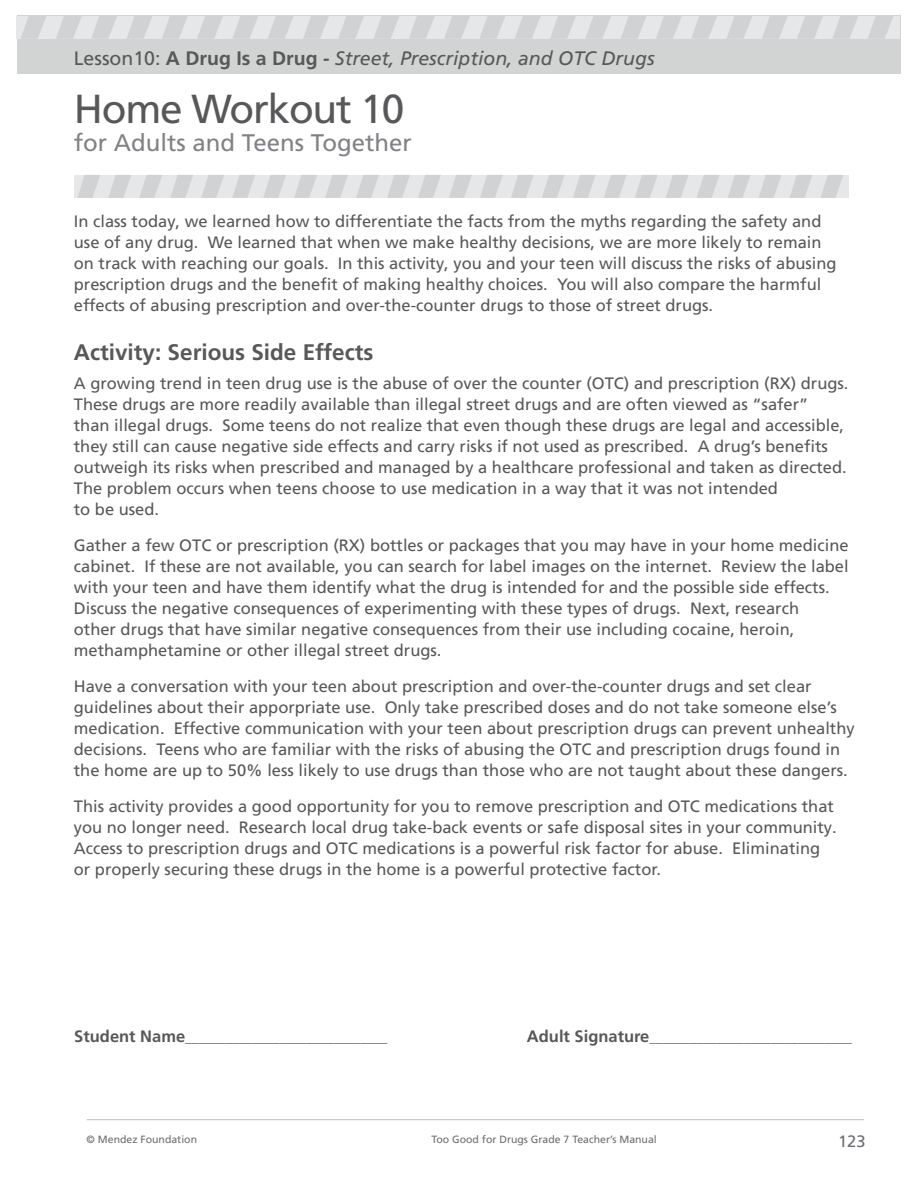
<style>
.page{position:relative;width:918px;height:1188px;background:#fff}
.page>*{position:absolute;margin:0;border:0;box-sizing:border-box;transform-origin:0 0}
.t1{font:40.5px "Frutiger LT Com";letter-spacing:-.03em;color:#57585a}
.t2{font:24px "Frutiger LT Com";color:#808285}
.t3{font:700 22.5px "Frutiger LT Com";color:#57585a}
.t4{font:italic 19.5px "Frutiger LT Com";color:#57585a}
.t5{font:16.5px/21px "Frutiger LT Com";color:#57585a}
.t6{font:16.5px "Frutiger LT Com";color:#6c6d70}
.t7{font:700 13.5px "Frutiger LT Com";color:#57585a}
.t8{font:10.5px "Frutiger LT Com";color:#6c6d70}
.s1{font-style:normal}
.s2{font-weight:700;font-style:normal}
.s3{font-size:16.5px}
</style>
<div class="page">
<hr style="left:87px;top:1119px;width:777px;height:1px;background:#bcbdc0">
<div style="left:18px;top:16px;width:883px;height:58px;background:#d2d3d3"></div>
<div style="left:16px;top:16px;width:884px;height:23px;background:#e6e7e9"></div>
<svg style="left:21px;top:16px;width:25px;height:23px"></svg>
<svg style="left:56px;top:16px;width:26px;height:23px"></svg>
<svg style="left:91px;top:16px;width:26px;height:23px"></svg>
<svg style="left:127px;top:16px;width:25px;height:23px"></svg>
<svg style="left:162px;top:16px;width:26px;height:23px"></svg>
<svg style="left:197px;top:16px;width:26px;height:23px"></svg>
<svg style="left:233px;top:16px;width:25px;height:23px"></svg>
<svg style="left:268px;top:16px;width:25px;height:23px"></svg>
<svg style="left:303px;top:16px;width:26px;height:23px"></svg>
<svg style="left:339px;top:16px;width:25px;height:23px"></svg>
<svg style="left:374px;top:16px;width:25px;height:23px"></svg>
<svg style="left:409px;top:16px;width:26px;height:23px"></svg>
<svg style="left:444px;top:16px;width:26px;height:23px"></svg>
<svg style="left:480px;top:16px;width:25px;height:23px"></svg>
<svg style="left:515px;top:16px;width:26px;height:23px"></svg>
<svg style="left:550px;top:16px;width:26px;height:23px"></svg>
<svg style="left:586px;top:16px;width:25px;height:23px"></svg>
<svg style="left:621px;top:16px;width:25px;height:23px"></svg>
<svg style="left:656px;top:16px;width:26px;height:23px"></svg>
<svg style="left:691px;top:16px;width:26px;height:23px"></svg>
<svg style="left:727px;top:16px;width:25px;height:23px"></svg>
<svg style="left:762px;top:16px;width:26px;height:23px"></svg>
<svg style="left:797px;top:16px;width:26px;height:23px"></svg>
<svg style="left:833px;top:16px;width:25px;height:23px"></svg>
<svg style="left:868px;top:16px;width:25px;height:23px"></svg>
<div style="left:74px;top:175px;width:775px;height:23px;background:#e6e7e9"></div>
<svg style="left:78px;top:175px;width:22px;height:23px"></svg>
<svg style="left:109px;top:175px;width:22px;height:23px"></svg>
<svg style="left:140px;top:175px;width:22px;height:23px"></svg>
<svg style="left:171px;top:175px;width:22px;height:23px"></svg>
<svg style="left:202px;top:175px;width:22px;height:23px"></svg>
<svg style="left:232px;top:175px;width:23px;height:23px"></svg>
<svg style="left:263px;top:175px;width:23px;height:23px"></svg>
<svg style="left:294px;top:175px;width:23px;height:23px"></svg>
<svg style="left:325px;top:175px;width:23px;height:23px"></svg>
<svg style="left:356px;top:175px;width:23px;height:23px"></svg>
<svg style="left:387px;top:175px;width:23px;height:23px"></svg>
<svg style="left:418px;top:175px;width:23px;height:23px"></svg>
<svg style="left:449px;top:175px;width:23px;height:23px"></svg>
<svg style="left:480px;top:175px;width:23px;height:23px"></svg>
<svg style="left:511px;top:175px;width:23px;height:23px"></svg>
<svg style="left:542px;top:175px;width:23px;height:23px"></svg>
<svg style="left:573px;top:175px;width:23px;height:23px"></svg>
<svg style="left:604px;top:175px;width:22px;height:23px"></svg>
<svg style="left:635px;top:175px;width:22px;height:23px"></svg>
<svg style="left:666px;top:175px;width:22px;height:23px"></svg>
<svg style="left:697px;top:175px;width:22px;height:23px"></svg>
<svg style="left:728px;top:175px;width:22px;height:23px"></svg>
<svg style="left:759px;top:175px;width:22px;height:23px"></svg>
<svg style="left:790px;top:175px;width:22px;height:23px"></svg>
<svg style="left:821px;top:175px;width:22px;height:23px"></svg>
<p class="t4" style="left:74px;top:46px;width:582px"><span class="s1">Lesson10:</span> <span class="s2">A Drug Is a Drug -</span> Street, Prescription, and OTC Drugs</p>
<h1 class="t1" style="left:74px;top:85px;width:332px">Home Workout 10</h1>
<h2 class="t2" style="left:74px;top:129px;width:339px">for Adults and Teens Together</h2>
<p class="t5" style="left:74px;top:211px;width:764px">In class today, we learned how to differentiate the facts from the myths regarding the safety and use of any drug. We learned that when we make healthy decisions, we are more likely to remain on track with reaching our goals. In this activity, you and your teen will discuss the risks of abusing prescription drugs and the benefit of making healthy choices. You will also compare the harmful effects of abusing prescription and over-the-counter drugs to those of street drugs.</p>
<h3 class="t3" style="left:74px;top:339px;width:301px">Activity: Serious Side Effects</h3>
<p class="t5" style="left:74px;top:373px;width:776px">A growing trend in teen drug use is the abuse of over the counter (OTC) and prescription (RX) drugs.<br>These drugs are more readily available than illegal street drugs and are often viewed as “safer”<br>than illegal drugs. Some teens do not realize that even though these drugs are legal and accessible, they still can cause negative side effects and carry risks if not used as prescribed. A drug’s benefits outweigh its risks when prescribed and managed by a healthcare professional and taken as directed.<br>The problem occurs when teens choose to use medication in a way that it was not intended<br>to be used.</p>
<p class="t5" style="left:74px;top:535px;width:776px">Gather a few OTC or prescription (RX) bottles or packages that you may have in your home medicine cabinet. If these are not available, you can search for label images on the internet. Review the label with your teen and have them identify what the drug is intended for and the possible side effects.<br>Discuss the negative consequences of experimenting with these types of drugs. Next, research<br>other drugs that have similar negative consequences from their use including cocaine, heroin, methamphetamine or other illegal street drugs.</p>
<p class="t5" style="left:74px;top:676px;width:782px">Have a conversation with your teen about prescription and over-the-counter drugs and set clear guidelines about their apporpriate use. Only take prescribed doses and do not take someone else’s medication. Effective communication with your teen about prescription drugs can prevent unhealthy decisions. Teens who are familiar with the risks of abusing the OTC and prescription drugs found in the home are up to 50% less likely to use drugs than those who are not taught about these dangers.</p>
<p class="t5" style="left:74px;top:796px;width:764px">This activity provides a good opportunity for you to remove prescription and OTC medications that you no longer need. Research local drug take-back events or safe disposal sites in your community.<br>Access to prescription drugs and OTC medications is a powerful risk factor for abuse. Eliminating or properly securing these drugs in the home is a powerful protective factor.</p>
<p class="t7" style="left:74px;top:1030px;width:315px"><span class="s3">Student Name</span>______________________________</p>
<p class="t7" style="left:527px;top:1030px;width:327px"><span class="s3">Adult Signature</span>______________________________</p>
<p class="t8" style="left:87px;top:1133px;width:112px">© Mendez Foundation</p>
<p class="t8" style="left:431px;top:1133px;width:227px">Too Good for Drugs Grade 7 Teacher’s Manual</p>
<p class="t6" style="left:838px;top:1132px;width:29px">123</p>
</div>
